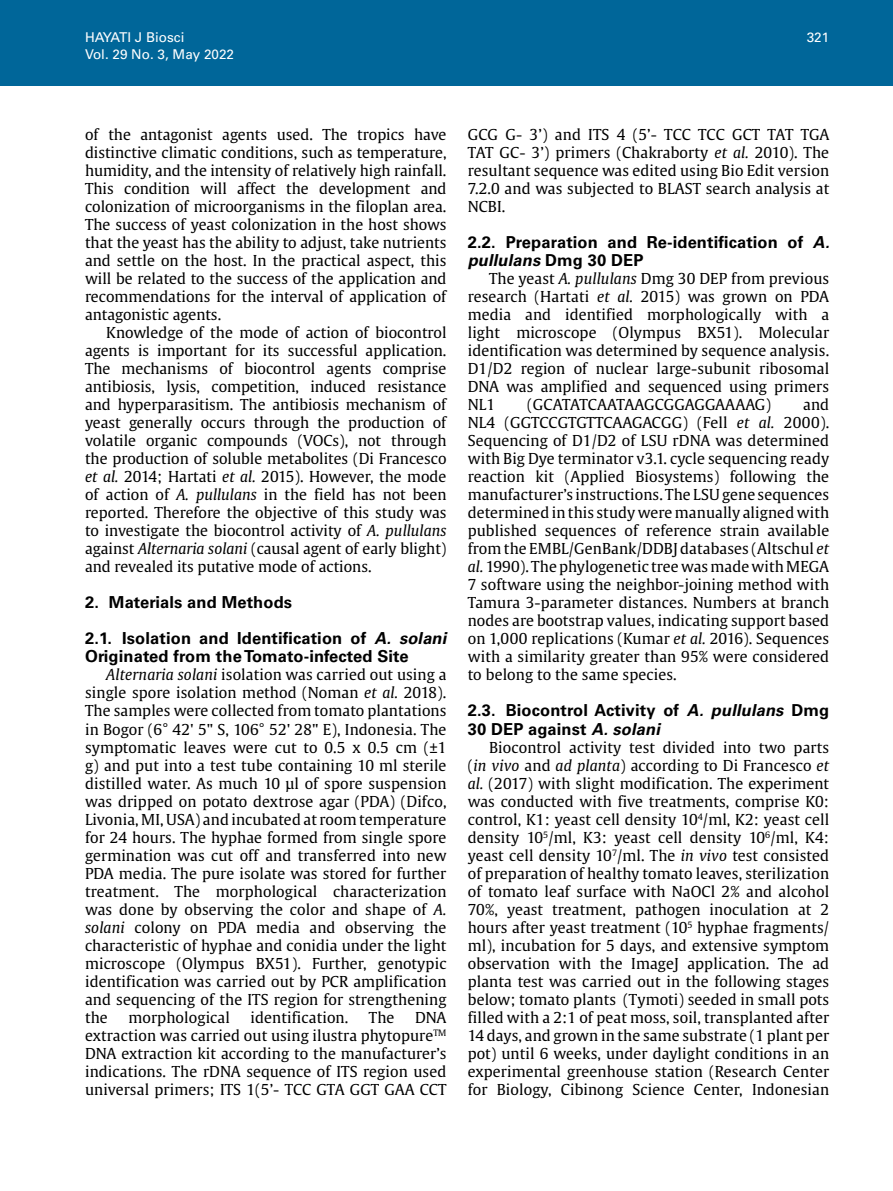
<style>
.page{position:relative;width:893px;height:1191px;background:#fff}
.page>*{position:absolute;margin:0;border:0;box-sizing:border-box;transform-origin:0 0}
.t1{font:700 16.5px/18px "Univers LT Std";letter-spacing:.01em;color:#000}
.t2{font:15px/18px "Gulliver";letter-spacing:.005em;color:#000;text-align:justify}
.t3{font:13.5px "Univers LT Std";color:#fff}
.s1{font-style:italic}
</style>
<div class="page">
<div style="left:0;top:0;width:893px;height:85px;background:#069"></div>
<p class="t3" style="left:85px;top:30px;width:101px">HAYATI J Biosci</p>
<p class="t3" style="left:807px;top:30px;width:24px">321</p>
<p class="t3" style="left:85px;top:46px;width:151px">Vol. 29 No. 3, May 2022</p>
<p class="t2" style="left:85px;top:126px;width:363px">of the antagonist agents used. The tropics have distinctive climatic conditions, such as temperature, humidity, and the intensity of relatively high rainfall.<br>This condition will affect the development and colonization of microorganisms in the filoplan area.<br>The success of yeast colonization in the host shows that the yeast has the ability to adjust, take nutrients and settle on the host. In the practical aspect, this will be related to the success of the application and recommendations for the interval of application of antagonistic agents.</p>
<p class="t2" style="left:85px;top:324px;width:363px;text-indent:21px">Knowledge of the mode of action of biocontrol agents is important for its successful application.<br>The mechanisms of biocontrol agents comprise antibiosis, lysis, competition, induced resistance and hyperparasitism. The antibiosis mechanism of yeast generally occurs through the production of volatile organic compounds (VOCs), not through the production of soluble metabolites (Di Francesco <span class="s1">et al.</span> 2014; Hartati <span class="s1">et al.</span> 2015). However, the mode of action of <span class="s1">A. pullulans</span> in the field has not been reported. Therefore the objective of this study was to investigate the biocontrol activity of <span class="s1">A. pullulans </span>against <span class="s1">Alternaria solani</span> (causal agent of early blight) and revealed its putative mode of actions.</p>
<p class="t1" style="left:85px;top:585px;width:367px;line-height:36px">2. Materials and Methods<br>2.1. Isolation and Identification of <span class="s1">A. solani</span></p>
<p class="t1" style="left:85px;top:648px;width:325px">Originated from the Tomato-infected Site</p>
<p class="t2" style="left:85px;top:666px;width:363px;text-indent:21px"><span class="s1">Alternaria solani</span> isolation was carried out using a single spore isolation method (Noman <span class="s1">et al.</span> 2018).<br>The samples were collected from tomato plantations in Bogor (6° 42' 5" S, 106° 52' 28" E), Indonesia. The symptomatic leaves were cut to 0.5 x 0.5 cm (±1 g) and put into a test tube containing 10 ml sterile distilled water. As much 10 µl of spore suspension was dripped on potato dextrose agar (PDA) (Difco, Livonia, MI, USA) and incubated at room temperature for 24 hours. The hyphae formed from single spore germination was cut off and transferred into new PDA media. The pure isolate was stored for further treatment. The morphological characterization was done by observing the color and shape of <span class="s1">A. solani</span> colony on PDA media and observing the characteristic of hyphae and conidia under the light microscope (Olympus BX51). Further, genotypic identification was carried out by PCR amplification and sequencing of the ITS region for strengthening the</p>
<p class="t2" style="left:128px;top:1008px;width:103px">morphological</p>
<p class="t2" style="left:250px;top:1008px;width:99px">identification.</p>
<p class="t2" style="left:369px;top:1008px;width:27px">The</p>
<p class="t2" style="left:85px;top:1008px;width:363px;text-indent:330px">DNA extraction was carried out using ilustra phytopure<sup>TM </sup>DNA extraction kit according to the manufacturer’s indications. The rDNA sequence of ITS region used universal primers; ITS 1(5’- TCC GTA GGT GAA CCT</p>
<p class="t2" style="left:468px;top:126px;width:363px">GCG G- 3’) and ITS 4 (5’- TCC TCC GCT TAT TGA TAT GC- 3’) primers (Chakraborty <span class="s1">et al.</span> 2010). The resultant sequence was edited using Bio Edit version 7.2.0 and was subjected to BLAST search analysis at NCBI.</p>
<p class="t1" style="left:468px;top:234px;width:367px">2.2. Preparation and Re-identification of <span class="s1">A. pullulans</span> D m g 3 0 D E P</p>
<p class="t2" style="left:468px;top:270px;width:363px;text-indent:21px">The yeast <span class="s1">A. pullulans</span> Dmg 30 DEP from previous research (Hartati <span class="s1">et al.</span> 2015) was grown on PDA media and identified morphologically with a light microscope (Olympus BX51). Molecular identification was determined by sequence analysis.<br>D1/D2 region of nuclear large-subunit ribosomal DNA was amplified and sequenced using primers NL1</p>
<p class="t2" style="left:468px;top:396px;width:363px;text-indent:335px">and NL4 (GGTCCGTGTTCAAGACGG) (Fell <span class="s1">et al.</span> 2000).<br>Sequencing of D1/D2 of LSU rDNA was determined with Big Dye terminator v3.1. cycle sequencing ready reaction kit (Applied Biosystems) following the manufacturer’s instructions. The LSU gene sequences determined in this study were manually aligned with published sequences of reference strain available from the EMBL/GenBank/DDBJ databases (Altschul <span class="s1">et al.</span> 1990). The phylogenetic tree was made with MEGA 7 software using the neighbor-joining method with Tamura 3-parameter distances. Numbers at branch nodes are bootstrap values, indicating support based on 1,000 replications (Kumar <span class="s1">et al.</span> 2016). Sequences with a similarity greater than 95% were considered to belong to the same species.</p>
<p class="t1" style="left:468px;top:702px;width:363px">2.3. Biocontrol Activity of <span class="s1">A. pullulans</span> Dmg<br>30 DEP against <span class="s1">A.solani</span></p>
<p class="t2" style="left:468px;top:738px;width:363px;text-indent:21px">Biocontrol activity test divided into two parts (<span class="s1">in vivo</span> and <span class="s1">ad planta</span>) according to Di Francesco <span class="s1">et al.</span> (2017) with slight modification. The experiment was conducted with five treatments, comprise K0: control, K1: yeast cell density 10<sup>4</sup>/ml, K2: yeast cell density 10<sup>5</sup>/ml, K3: yeast cell density 10<sup>6</sup>/ml, K4: yeast cell density 10<sup>7</sup>/ml. The <span class="s1">in vivo</span> test consisted of preparation of healthy tomato leaves, sterilization of tomato leaf surface with NaOCl 2% and alcohol 70%, yeast treatment, pathogen inoculation at 2 hours after yeast treatment (10<sup>5</sup> hyphae fragments/ ml), incubation for 5 days, and extensive symptom observation with the ImageJ application. The ad planta test was carried out in the following stages below; tomato plants (Tymoti) seeded in small pots filled with a 2:1 of peat moss, soil, transplanted after 14 days, and grown in the same substrate (1 plant per pot) until 6 weeks, under daylight conditions in an experimental greenhouse station (Research Center for Biology, Cibinong Science Center, Indonesian</p>
<p class="t2" style="left:527px;top:396px;width:245px">(GCATATCAATAAGCGGAGGAAAAG)</p>
</div>
